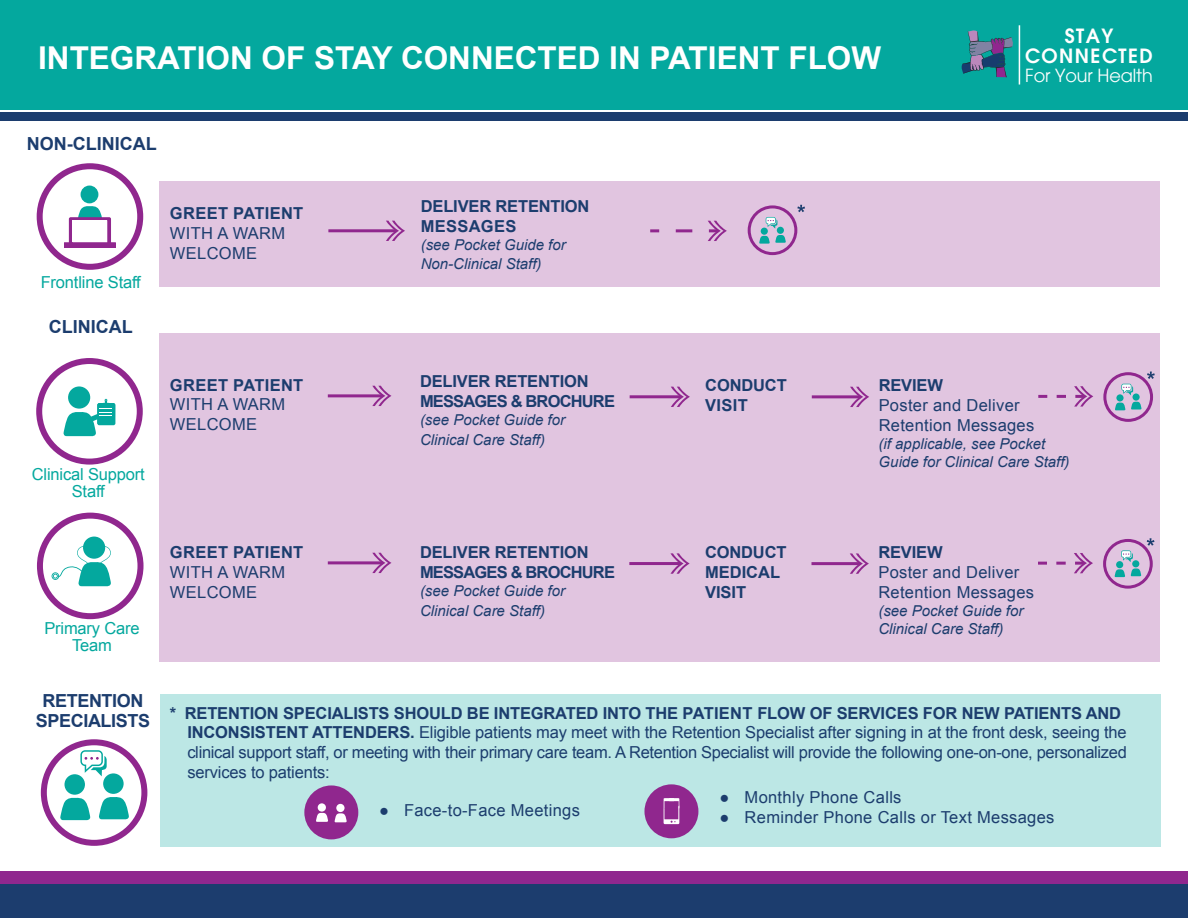
<style>
.page{position:relative;width:1188px;height:918px;background:#fff}
.page>*{position:absolute;margin:0;border:0;box-sizing:border-box;transform-origin:0 0}
.t1{font:700 31.5px "Arial";color:#fff}
.t2{font:600 19.2px/19.8px "Avant Garde";letter-spacing:.075em;color:#fff;text-align:center}
.t3{font:700 18px "Arial";color:#1c3d6e}
.t4{font:700 18px/19.5px "Arial";letter-spacing:-.02em;color:#1c3d6e;text-align:center}
.t5{font:17.7px "Avant Garde";letter-spacing:-.01em;color:#fff}
.t6{font:16.5px/19.8px "Arial";letter-spacing:-.01em;color:#1c3d6e}
.t7{font:16.5px/19.8px "Arial";letter-spacing:.02em;color:#1c3d6e}
.t8{font:700 16.5px/19.8px "Arial";letter-spacing:-.03em;color:#1c3d6e}
.t9{font:700 16.5px/19.8px "Arial";letter-spacing:-.01em;color:#1c3d6e}
.t10{font:16.5px/16.5px "Arial";letter-spacing:-.01em;color:#04a89e;text-align:center}
.t11{font:italic 15px/19.8px "Arial";color:#1c3d6e}
.s1{font-weight:700}
</style>
<div class="page">
<div style="left:159px;top:334px;width:1001px;height:328px;background:#e1c5e0"></div>
<div style="left:160px;top:694px;width:1001px;height:153px;background:#bce7e5"></div>
<div style="left:159px;top:181px;width:1001px;height:106px;background:#e1c5e0"></div>
<div style="left:0;top:0;width:1188px;height:110px;background:#04a89e"></div>
<div style="left:0;top:112px;width:1188px;height:8px;background:#1c3d6e"></div>
<div style="left:0;top:871px;width:1188px;height:47px;background:#90278e"></div>
<hr style="left:1019px;top:25px;width:1px;height:60px;background:#fdfefe">
<svg style="left:961px;top:30px;width:52px;height:47px"></svg>
<svg style="left:37px;top:163px;width:106px;height:107px"></svg>
<div style="left:73px;top:220px;width:34px;height:22px;background:#fff"></div>
<div style="left:64px;top:243px;width:52px;height:5px;background:#90278e"></div>
<svg style="left:36px;top:358px;width:107px;height:107px"></svg>
<svg style="left:37px;top:513px;width:107px;height:106px"></svg>
<svg style="left:41px;top:739px;width:106px;height:107px"></svg>
<div style="left:304px;top:785px;width:54px;height:54px;background:#90278e;border-radius:50%"></div>
<svg style="left:316px;top:813px;width:12px;height:9px"></svg>
<div style="left:318px;top:803px;width:8px;height:9px;background:#fff;border-radius:50%"></div>
<svg style="left:334px;top:813px;width:13px;height:9px"></svg>
<div style="left:336px;top:804px;width:9px;height:8px;background:#fff;border-radius:50%"></div>
<div style="left:644px;top:784px;width:54px;height:54px;background:#90278e;border-radius:50%"></div>
<div style="left:0;top:884px;width:1188px;height:34px;background:#1c3d6e"></div>
<hr style="left:328px;top:229px;width:68px;height:3px;background:#90278e">
<svg style="left:386px;top:221px;width:19px;height:20px"></svg>
<svg style="left:650px;top:229px;width:9px;height:3px"></svg>
<svg style="left:676px;top:229px;width:17px;height:3px"></svg>
<svg style="left:708px;top:221px;width:19px;height:20px"></svg>
<svg style="left:1038px;top:562px;width:9px;height:3px"></svg>
<svg style="left:1056px;top:553px;width:37px;height:20px"></svg>
<hr style="left:328px;top:394px;width:55px;height:3px;background:#90278e">
<svg style="left:372px;top:386px;width:19px;height:20px"></svg>
<hr style="left:328px;top:561px;width:55px;height:3px;background:#90278e">
<svg style="left:372px;top:553px;width:19px;height:20px"></svg>
<hr style="left:629px;top:562px;width:52px;height:3px;background:#90278e">
<svg style="left:670px;top:553px;width:20px;height:21px"></svg>
<hr style="left:812px;top:562px;width:48px;height:3px;background:#90278e">
<svg style="left:850px;top:553px;width:19px;height:21px"></svg>
<svg style="left:748px;top:205px;width:57px;height:50px"></svg>
<svg style="left:1103px;top:538px;width:51px;height:51px"></svg>
<svg style="left:1038px;top:395px;width:9px;height:3px"></svg>
<svg style="left:1057px;top:386px;width:36px;height:21px"></svg>
<hr style="left:630px;top:395px;width:51px;height:3px;background:#90278e">
<svg style="left:671px;top:387px;width:19px;height:20px"></svg>
<hr style="left:812px;top:395px;width:48px;height:3px;background:#90278e">
<svg style="left:850px;top:387px;width:19px;height:20px"></svg>
<svg style="left:1103px;top:372px;width:52px;height:50px"></svg>
<svg style="left:664px;top:798px;width:15px;height:26px"></svg>
<h1 class="t1" style="left:38px;top:37px;width:844px">INTEGRATION OF STAY CONNECTED IN PATIENT FLOW</h1>
<h2 class="t3" style="left:27px;top:132px;width:131px">NON-CLINICAL</h2>
<p class="t10" style="left:41px;top:274px;width:102px">Frontline Staff</p>
<h3 class="t3" style="left:49px;top:315px;width:85px">CLINICAL</h3>
<p class="t7" style="left:170px;top:204px;width:135px"><span class="s1">GREET PATIENT<br></span>WITH A WARM<br>WELCOME</p>
<p class="t9" style="left:421px;top:197px;width:170px">DELIVER RETENTION<br>MESSAGES</p>
<p class="t11" style="left:421px;top:235px;width:147px">(see Pocket Guide for<br>Non-Clinical Staff)</p>
<p class="t2" style="left:1025px;top:26px;width:129px">STAY<br>CONNECTED</p>
<p class="t5" style="left:1025px;top:65px;width:129px">For Your Health</p>
<p class="t10" style="left:32px;top:466px;width:115px">Clinical Support<br>Staff</p>
<p class="t10" style="left:44px;top:620px;width:97px">Primary Care<br>Team</p>
<h4 class="t4" style="left:36px;top:692px;width:116px">RETENTION<br>SPECIALISTS</h4>
<p class="t7" style="left:170px;top:375px;width:135px"><span class="s1">GREET PATIENT<br></span>WITH A WARM<br>WELCOME</p>
<p class="t8" style="left:420px;top:372px;width:197px">DELIVER RETENTION<br>MESSAGES &amp; BROCHURE</p>
<p class="t11" style="left:420px;top:410px;width:147px">(see Pocket Guide for<br>Clinical Care Staff)</p>
<p class="t7" style="left:170px;top:543px;width:135px"><span class="s1">GREET PATIENT<br></span>WITH A WARM<br>WELCOME</p>
<p class="t8" style="left:420px;top:543px;width:197px">DELIVER RETENTION<br>MESSAGES &amp; BROCHURE</p>
<p class="t11" style="left:420px;top:581px;width:147px">(see Pocket Guide for<br>Clinical Care Staff)</p>
<p class="t9" style="left:705px;top:376px;width:83px">CONDUCT<br>VISIT</p>
<p class="t7" style="left:879px;top:376px;width:157px"><span class="s1">REVIEW<br></span>Poster and Deliver<br>Retention Messages</p>
<p class="t11" style="left:879px;top:435px;width:192px;line-height:18px">(if applicable, see Pocket<br>Guide for Clinical Care Staff)</p>
<p class="t9" style="left:705px;top:543px;width:83px">CONDUCT<br>MEDICAL<br>VISIT</p>
<p class="t7" style="left:878px;top:543px;width:157px"><span class="s1">REVIEW<br></span>Poster and Deliver<br>Retention Messages</p>
<p class="t11" style="left:878px;top:602px;width:147px;line-height:18px">(see Pocket Guide for<br>Clinical Care Staff)</p>
<p class="t6" style="left:187px;top:703px;width:941px;text-indent:-18px"><span class="s1">* RETENTION SPECIALISTS SHOULD BE INTEGRATED INTO THE PATIENT FLOW OF SERVICES FOR NEW PATIENTS AND INCONSISTENT ATTENDERS.</span> Eligible patients may meet with the Retention Specialist after signing in at the front desk, seeing the clinical support staff, or meeting with their primary care team. A Retention Specialist will provide the following one-on-one, personalized services to patients:</p>
<p class="t7" style="left:379px;top:800px;width:202px">● Face-to-Face Meetings</p>
<p class="t7" style="left:720px;top:788px;width:183px">● Monthly Phone Calls</p>
<p class="t7" style="left:720px;top:808px;width:336px">● Reminder Phone Calls or Text Messages</p>
</div>
